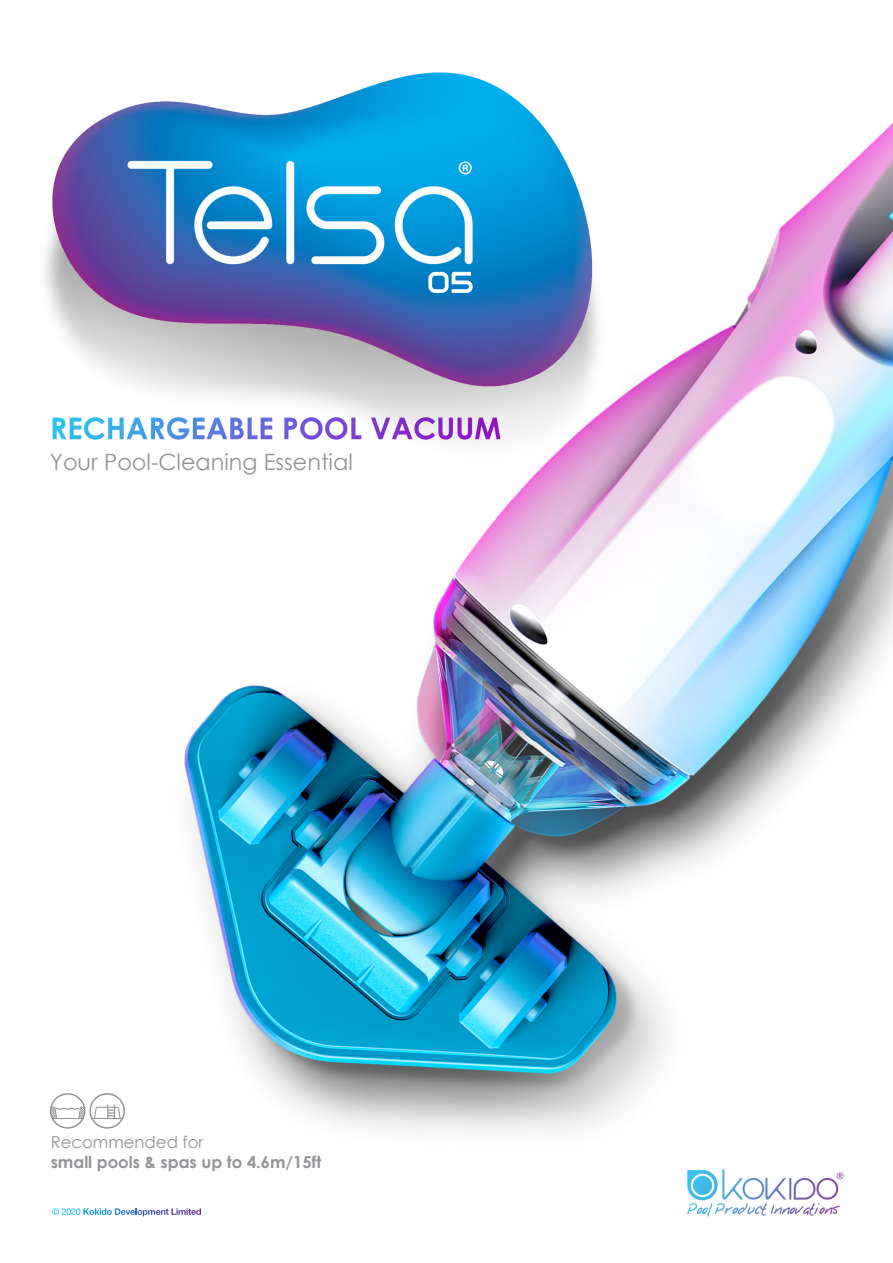
<style>
.page{position:relative;width:893px;height:1263px;background:#fff}
.page>*{position:absolute;margin:0;border:0;box-sizing:border-box;transform-origin:0 0}
.t1{font:22.5px "Century Gothic";color:#929497}
.t2{font:700 16.5px "Century Gothic";color:#929497}
.t3{font:16.5px "Century Gothic";color:#929497}
</style>
<div class="page">
<img style="left:45px;top:72px;width:848px;height:1145px">
<div style="left:89px;top:1093px;width:36px;height:36px;border:2px solid #929497;border-radius:50%"></div>
<hr style="left:92px;top:1118px;width:30px;height:1px;background:#929497">
<svg style="left:93px;top:1105px;width:28px;height:13px"></svg>
<div style="left:50px;top:1093px;width:35px;height:36px;border:2px solid #929497;border-radius:50%"></div>
<svg style="left:50px;top:1106px;width:35px;height:13px"></svg>
<svg style="left:52px;top:1208px;width:149px;height:8px"></svg>
<h1 class="t1" style="left:50px;top:446px;width:304px">Your Pool-Cleaning Essential</h1>
<p class="t3" style="left:51px;top:1131px;width:154px">Recommended for</p>
<p class="t2" style="left:51px;top:1149px;width:272px">small pools &amp; spas up to 4.6m/15ft</p>
</div>
